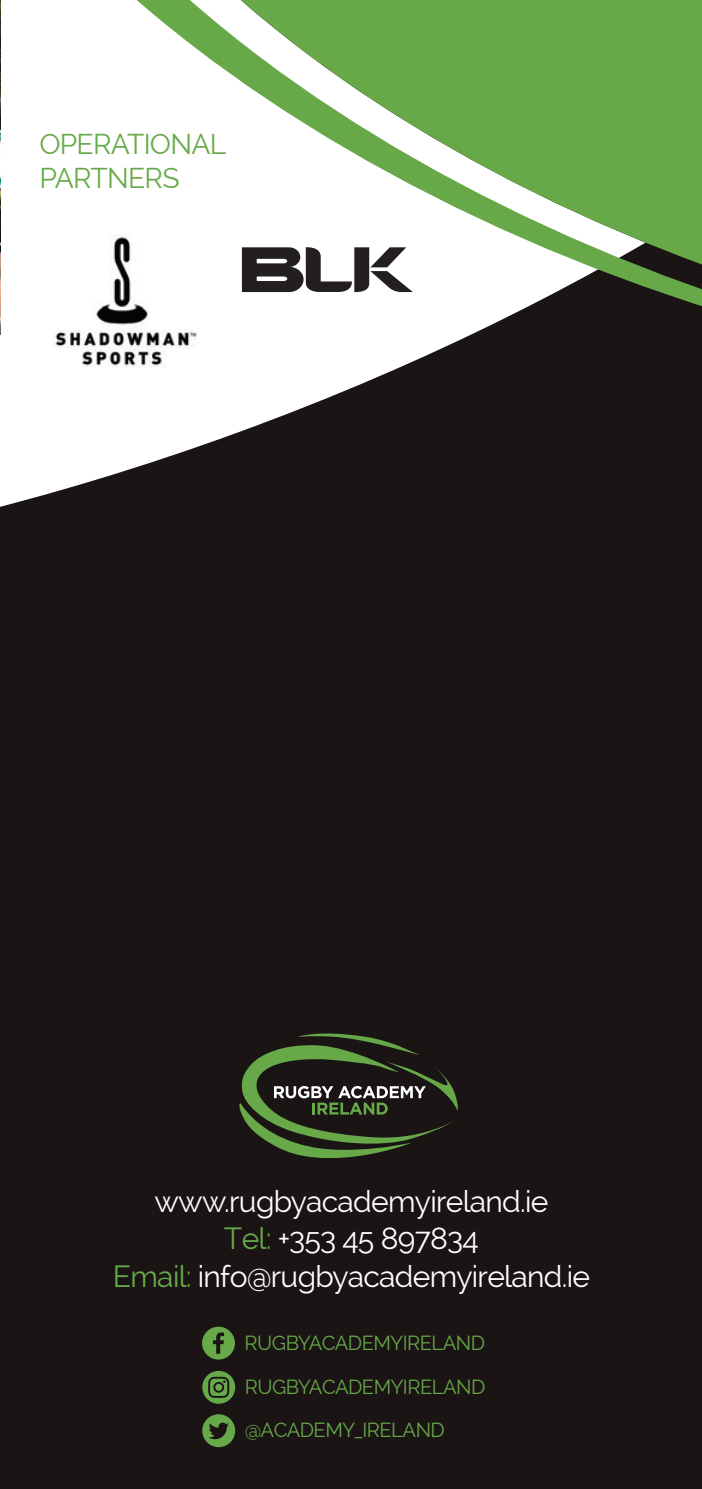
<style>
.page{position:relative;width:702px;height:1489px;background:#fff}
.page>*{position:absolute;margin:0;border:0;box-sizing:border-box;transform-origin:0 0}
.t1{font:30px/37px "Raleway";letter-spacing:-.025em;color:#fff;text-align:center}
.t2{font:28px/33.8px "Raleway";letter-spacing:-.025em;color:#67a949}
.t3{font:20px "Raleway";letter-spacing:-.025em;color:#67a949}
.s1{color:#67a949}
</style>
<div class="page">
<div style="left:0;top:0;width:702px;height:1488px;background:#1a1415"></div>
<svg style="left:0;top:455px;width:173px;height:52px;fill:#fff"></svg>
<svg style="left:0;top:393px;width:339px;height:62px;fill:#fff"></svg>
<svg style="left:0;top:266px;width:702px;height:127px;fill:#fff"></svg>
<svg style="left:1px;top:0;width:701px;height:266px;background:#b6d5a8"></svg>
<svg style="left:202px;top:1370px;width:33px;height:33px"></svg>
<svg style="left:208px;top:1376px;width:21px;height:21px"></svg>
<div style="left:202px;top:1326px;width:33px;height:33px;background:#67a949;border-radius:50%"></div>
<svg style="left:213px;top:1332px;width:11px;height:21px"></svg>
<div style="left:202px;top:1413px;width:33px;height:33px;background:#67a949;border-radius:50%"></div>
<svg style="left:209px;top:1422px;width:20px;height:16px"></svg>
<svg style="left:239px;top:1033px;width:219px;height:125px"></svg>
<img style="left:33px;top:227px;width:177px;height:157px">
<svg style="left:242px;top:247px;width:171px;height:45px"></svg>
<img style="left:0;top:0;width:1px;height:334px">
<p class="t2" style="left:39px;top:127px;width:189px">OPERATIONAL<br>PARTNERS</p>
<p class="t1" style="left:113px;top:1183px;width:478px">www.rugbyacademyireland.ie<br><span class="s1">Tel:</span> +353 45 897834<br><span class="s1">Email:</span> info@rugbyacademyireland.ie</p>
<p class="t3" style="left:244px;top:1330px;width:242px">RUGBYACADEMYIRELAND</p>
<p class="t3" style="left:245px;top:1374px;width:242px">RUGBYACADEMYIRELAND</p>
<p class="t3" style="left:245px;top:1418px;width:202px">@ACADEMY_IRELAND</p>
</div>
